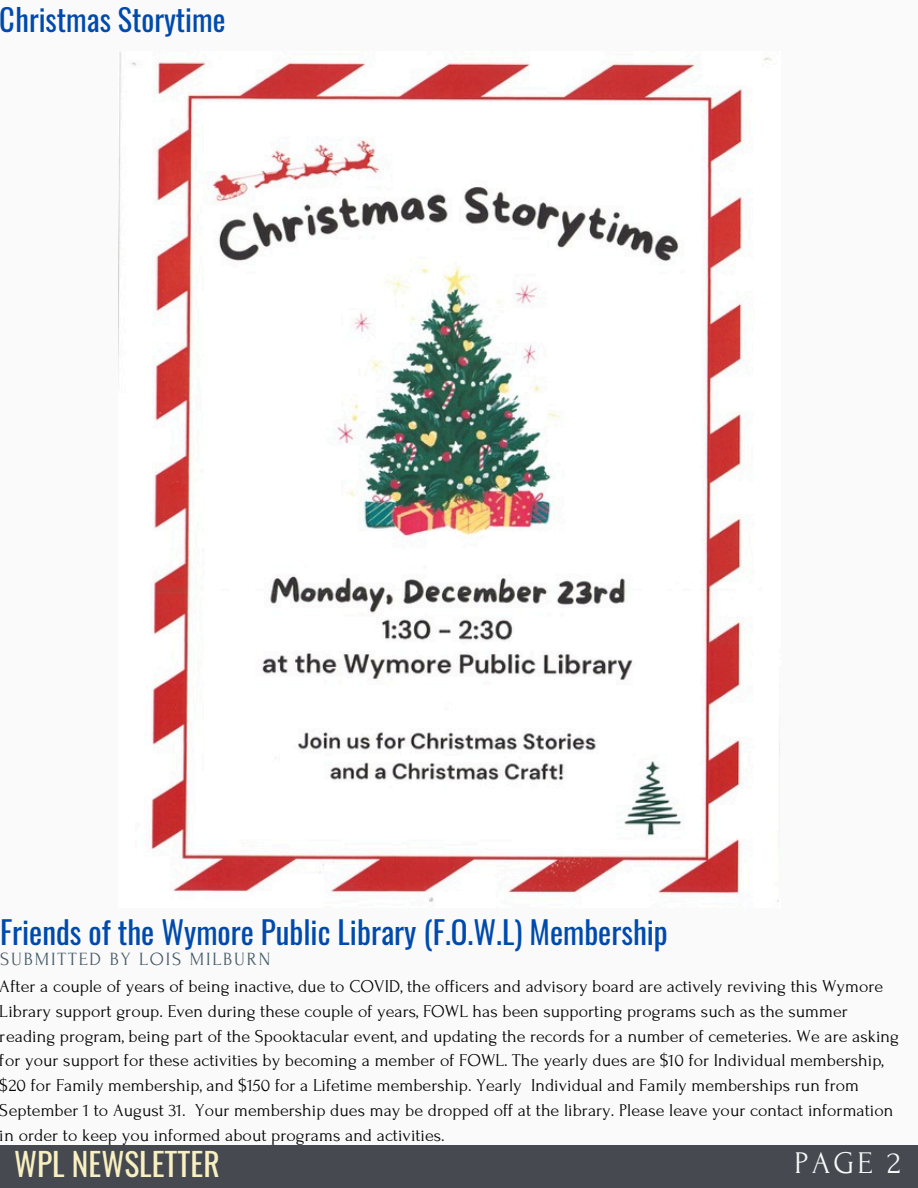
<style>
.page{position:relative;width:918px;height:1188px;background:#fafafa}
.page>*{position:absolute;margin:0;border:0;box-sizing:border-box;transform-origin:0 0}
.t1{font:31.5px "Oswald";color:#f9f0c1}
.t2{font:31.5px "Forum";color:#fafafa}
.t3{font:31.2px "Oswald";color:#004aad}
.t4{font:30.3px "Oswald";color:#004aad}
.t5{font:18.6px "Forum";letter-spacing:.1em;color:#435967}
.t6{font:18px/24.8px "Forum";color:#000}
</style>
<div class="page">
<img style="left:119px;top:52px;width:660px;height:850px">
<div style="left:0;top:1145px;width:918px;height:43px;background:#464a50"></div>
<h2 class="t4" style="left:0;top:-4px;width:227px">Christmas Storytime</h2>
<p class="t3" style="left:0;top:907px;width:669px">Friends of the Wymore Public Library (F.O.W.L) Membership</p>
<h2 class="t5" style="left:0;top:949px;width:272px">SUBMITTED BY LOIS MILBURN</h2>
<p class="t6" style="left:0;top:974px;width:901px">After a couple of years of being inactive, due to COVID, the officers and advisory board are actively reviving this Wymore Library support group. Even during these couple of years, FOWL has been supporting programs such as the summer reading program, being part of the Spooktacular event, and updating the records for a number of cemeteries. We are asking for your support for these activities by becoming a member of FOWL. The yearly dues are $10 for Individual membership, $20 for Family membership, and $150 for a Lifetime membership. Yearly Individual and Family memberships run from September 1 to August 31. Your membership dues may be dropped off at the library. Please leave your contact information in order to keep you informed about programs and activities.</p>
<h3 class="t1" style="left:14px;top:1139px;width:207px">WPL NEWSLETTER</h3>
<p class="t2" style="left:795px;top:1146px;width:108px">PAGE 2</p>
</div>
